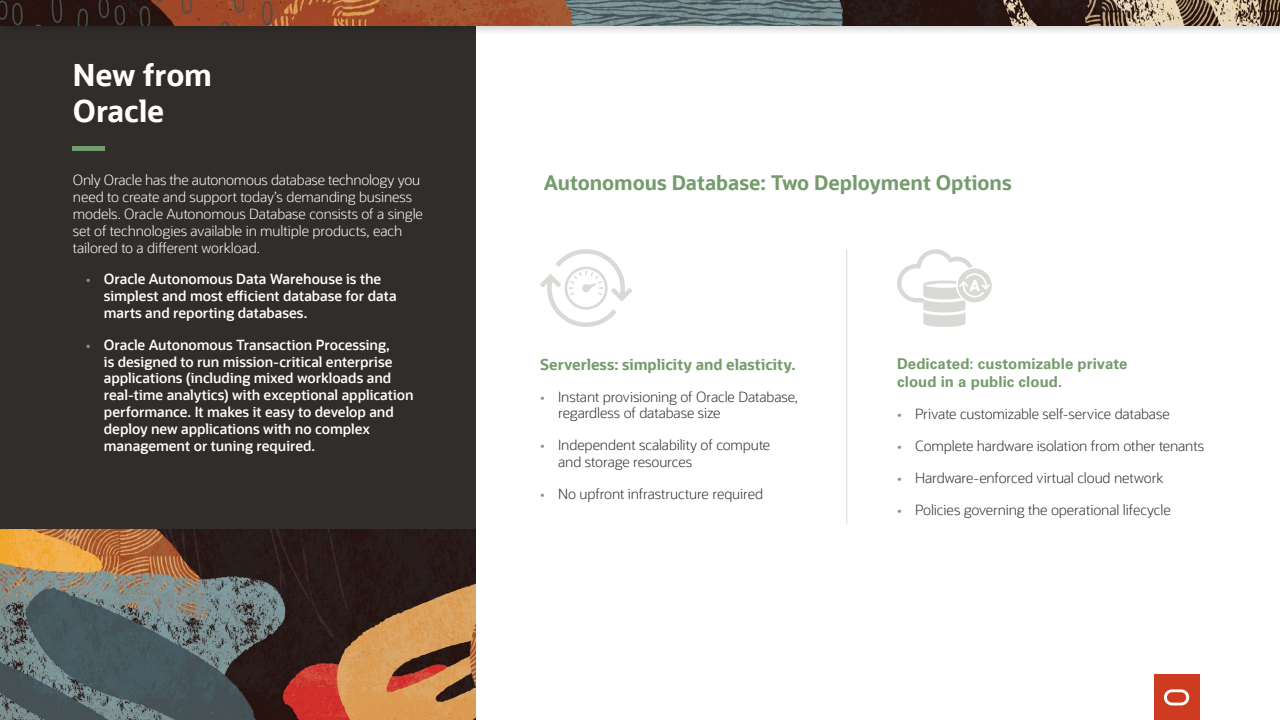
<style>
.page{position:relative;width:1280px;height:720px;background:#fff}
.page>*{position:absolute;margin:0;border:0;box-sizing:border-box;transform-origin:0 0}
.t1{font:700 30px/36px "Oracle Sans";letter-spacing:-.01em;color:#fff}
.t2{font:700 20px "Oracle Sans";letter-spacing:-.005em;color:#759c6c}
.t3{font:700 15px/18px "Univers LT Std";letter-spacing:.005em;color:#759c6c}
.t4{font:700 15px "Oracle Sans";letter-spacing:.005em;color:#759c6c}
.t5{font:600 14px/16.8px "Oracle Sans";letter-spacing:-.005em;color:#fff}
.t6{font:300 14px/16.8px "Oracle Sans";letter-spacing:-.01em;color:#312d2a}
.t7{font:300 14px/16.8px "Oracle Sans";letter-spacing:-.01em;color:#fff}
.s1{color:#759c6c}
</style>
<div class="page">
<div style="left:0;top:26px;width:476px;height:694px;background:#312d2a"></div>
<img style="left:0;top:529px;width:476px;height:191px">
<div style="left:0;top:0;width:1280px;height:35px;background:#000;opacity:.15"></div>
<img style="left:0;top:0;width:1280px;height:26px">
<div style="left:72px;top:146px;width:32px;height:5px;background:#759c6c"></div>
<svg style="left:897px;top:249px;width:95px;height:78px"></svg>
<svg style="left:540px;top:249px;width:92px;height:78px"></svg>
<hr style="left:846px;top:249px;width:1px;height:275px;background:#d9d9d6">
<div style="left:1154px;top:675px;width:45px;height:45px;background:#cd3b21"></div>
<svg style="left:1164px;top:689px;width:25px;height:16px"></svg>
<p class="t1" style="left:73px;top:57px;width:141px">New from<br>Oracle</p>
<p class="t7" style="left:73px;top:172px;width:352px">Only Oracle has the autonomous database technology you need to create and support today’s demanding business models. Oracle Autonomous Database consists of a single set of technologies available in multiple products, each</p>
<p class="t7" style="left:73px;top:239px;width:189px">tailored to a different workload.</p>
<p class="t5" style="left:86px;top:271px;width:297px"><span class="s1">•</span> Oracle Autonomous Data Warehouse is the</p>
<p class="t5" style="left:104px;top:288px;width:294px">simplest and most efficient database for data</p>
<h3 class="t5" style="left:104px;top:305px;width:205px">marts and reporting databases.</h3>
<p class="t5" style="left:104px;top:336px;width:311px;text-indent:-18px"><span class="s1">•</span> Oracle Autonomous Transaction Processing,<br>is designed to run mission-critical enterprise applications (including mixed workloads and real-time analytics) with exceptional application</p>
<p class="t5" style="left:104px;top:404px;width:292px">performance. It makes it easy to develop and</p>
<p class="t5" style="left:104px;top:420px;width:268px">deploy new applications with no complex</p>
<h3 class="t5" style="left:104px;top:437px;width:213px">management or tuning required.</h3>
<h2 class="t2" style="left:544px;top:170px;width:470px">Autonomous Database: Two Deployment Options</h2>
<p class="t4" style="left:540px;top:355px;width:257px">Serverless: simplicity and elasticity.</p>
<p class="t6" style="left:558px;top:388px;width:241px;text-indent:-18px"><span class="s1">•</span> Instant provisioning of Oracle Database, regardless of database size</p>
<p class="t6" style="left:558px;top:437px;width:214px;text-indent:-18px"><span class="s1">•</span> Independent scalability of compute and storage resources</p>
<p class="t6" style="left:540px;top:486px;width:225px"><span class="s1">•</span> No upfront infrastructure required</p>
<p class="t3" style="left:897px;top:355px;width:232px">Dedicated: customizable private cloud in a public cloud.</p>
<p class="t6" style="left:897px;top:406px;width:274px"><span class="s1">•</span> Private customizable self-service database</p>
<p class="t6" style="left:897px;top:438px;width:308px"><span class="s1">•</span> Complete hardware isolation from other tenants</p>
<p class="t6" style="left:897px;top:470px;width:268px"><span class="s1">•</span> Hardware-enforced virtual cloud network</p>
<p class="t6" style="left:897px;top:501px;width:275px"><span class="s1">•</span> Policies governing the operational lifecycle</p>
</div>
